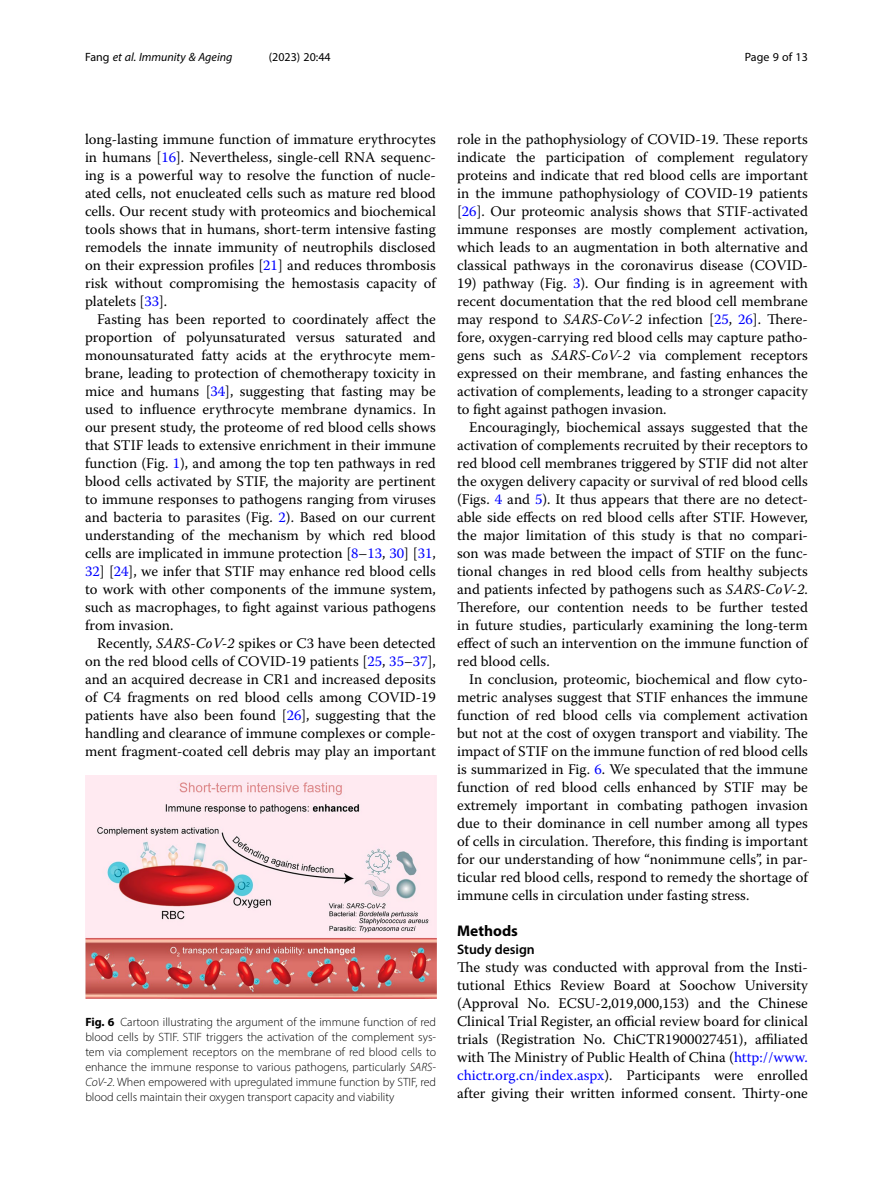
<style>
.page{position:relative;width:893px;height:1191px;background:#fff}
.page>*{position:absolute;margin:0;border:0;box-sizing:border-box;transform-origin:0 0}
.Head_1{font:700 15.45px "Myriad Pro";color:#000}
.Body_Text_Indent{font:14.7px/18px "Warnock Pro";color:#000;text-align:justify}
.Body_Text{font:14.7px/18px "Warnock Pro";color:#000;text-align:justify}
.Head_2_After_1{font:600 13.8px "Myriad Pro";color:#000}
.Figure_Caption{font:300 12px/15px "Myriad Pro";color:#000;text-align:justify}
.t1{font:italic 12px "Myriad Pro";color:#000}
.t2{font:12px "Myriad Pro";color:#000}
.s1{font-style:normal}
.s2{color:#00f}
.s3{font-style:italic}
.s4{font-weight:700}
</style>
<div class="page">
<img style="left:85px;top:775px;width:351px;height:224px">
<p class="t1" style="left:85px;top:50px;width:149px"><span class="s1">Fang</span> et al. Immunity &amp; Ageing</p>
<p class="t2" style="left:269px;top:50px;width:63px">(2023) 20:44</p>
<p class="t2" style="left:745px;top:50px;width:65px">Page 9 of 13</p>
<p class="Body_Text_Indent" style="left:85px;top:130px;width:352px">long-lasting immune function of immature erythrocytes in humans [<span class="s2">16</span>]. Nevertheless, single-cell RNA sequenc&shy;ing is a powerful way to resolve the function of nucle&shy;ated cells, not enucleated cells such as mature red blood cells. Our recent study with proteomics and biochemical tools shows that in humans, short-term intensive fasting remodels the innate immunity of neutrophils disclosed on their expression profiles [<span class="s2">21</span>] and reduces thrombosis risk without compromising the hemostasis capacity of platelets [<span class="s2">33</span>].</p>
<p class="Body_Text_Indent" style="left:85px;top:310px;width:352px;text-indent:12px">Fasting has been reported to coordinately affect the proportion of polyunsaturated versus saturated and monounsaturated fatty acids at the erythrocyte mem&shy;brane, leading to protection of chemotherapy toxicity in mice and humans [<span class="s2">34</span>], suggesting that fasting may be used to influence erythrocyte membrane dynamics. In our present study, the proteome of red blood cells shows that STIF leads to extensive enrichment in their immune function (Fig. <span class="s2">1</span>), and among the top ten pathways in red blood cells activated by STIF, the majority are pertinent to immune responses to pathogens ranging from viruses and bacteria to parasites (Fig. <span class="s2">2</span>). Based on our current understanding of the mechanism by which red blood cells are implicated in immune protection [<span class="s2">8</span>–<span class="s2">13</span>, <span class="s2">30</span>] [<span class="s2">31</span>, <span class="s2">32</span>] [<span class="s2">24</span>], we infer that STIF may enhance red blood cells to work with other components of the immune system, such as macrophages, to fight against various pathogens from invasion.</p>
<p class="Body_Text_Indent" style="left:85px;top:634px;width:352px;text-indent:12px">Recently, <span class="s3">SARS-CoV-2</span> spikes or C3 have been detected on the red blood cells of COVID-19 patients [<span class="s2">25</span>, <span class="s2">35</span>–<span class="s2">37</span>], and an acquired decrease in CR1 and increased deposits of C4 fragments on red blood cells among COVID-19 patients have also been found [<span class="s2">26</span>], suggesting that the handling and clearance of immune complexes or comple&shy;ment fragment-coated cell debris may play an important</p>
<p class="Figure_Caption" style="left:85px;top:1014px;width:352px"><span class="s4">Fig. 6</span> Cartoon illustrating the argument of the immune function of red blood cells by STIF. STIF triggers the activation of the complement sys&shy;tem via complement receptors on the membrane of red blood cells to enhance the immune response to various pathogens, particularly <span class="s3">SARS-CoV-2</span>. When empowered with upregulated immune function by STIF, red blood cells maintain their oxygen transport capacity and viability</p>
<p class="Body_Text_Indent" style="left:457px;top:130px;width:352px">role in the pathophysiology of COVID-19. These reports indicate the participation of complement regulatory proteins and indicate that red blood cells are important in the immune pathophysiology of COVID-19 patients [<span class="s2">26</span>]. Our proteomic analysis shows that STIF-activated immune responses are mostly complement activation, which leads to an augmentation in both alternative and classical pathways in the coronavirus disease (COVID-</p>
<p class="Body_Text_Indent" style="left:457px;top:274px;width:352px">19) pathway (Fig. <span class="s2">3</span>). Our finding is in agreement with recent documentation that the red blood cell membrane may respond to <span class="s3">SARS-CoV-2</span> infection [<span class="s2">25</span>, <span class="s2">26</span>]. There&shy;fore, oxygen-carrying red blood cells may capture patho&shy;gens such as <span class="s3">SARS-CoV-2</span> via complement receptors expressed on their membrane, and fasting enhances the activation of complements, leading to a stronger capacity to fight against pathogen invasion.</p>
<p class="Body_Text_Indent" style="left:457px;top:418px;width:352px;text-indent:12px">Encouragingly, biochemical assays suggested that the activation of complements recruited by their receptors to red blood cell membranes triggered by STIF did not alter the oxygen delivery capacity or survival of red blood cells (Figs. <span class="s2">4</span> and <span class="s2">5</span>). It thus appears that there are no detect&shy;able side effects on red blood cells after STIF. However, the major limitation of this study is that no compari&shy;son was made between the impact of STIF on the func&shy;tional changes in red blood cells from healthy subjects and patients infected by pathogens such as <span class="s3">SARS-CoV-2</span>.<br>Therefore, our contention needs to be further tested in future studies, particularly examining the long-term effect of such an intervention on the immune function of red blood cells.</p>
<p class="Body_Text_Indent" style="left:457px;top:670px;width:352px;text-indent:12px">In conclusion, proteomic, biochemical and flow cyto&shy;metric analyses suggest that STIF enhances the immune function of red blood cells via complement activation but not at the cost of oxygen transport and viability. The impact of STIF on the immune function of red blood cells is summarized in Fig. <span class="s2">6</span>. We speculated that the immune function of red blood cells enhanced by STIF may be extremely important in combating pathogen invasion due to their dominance in cell number among all types of cells in circulation. Therefore, this finding is important for our understanding of how “nonimmune cells”, in par&shy;ticular red blood cells, respond to remedy the shortage of immune cells in circulation under fasting stress.</p>
<p class="Head_1" style="left:457px;top:921px;width:62px">Methods</p>
<p class="Head_2_After_1" style="left:457px;top:941px;width:79px">Study design</p>
<p class="Body_Text" style="left:457px;top:958px;width:352px">The study was conducted with approval from the Insti&shy;tutional Ethics Review Board at Soochow University (Approval No. ECSU-2,019,000,153) and the Chinese Clinical Trial Register, an official review board for clinical trials (Registration No. ChiCTR1900027451), affiliated with The Ministry of Public Health of China (<span class="s2">http://www. chictr.org.cn/index.aspx</span>). Participants were enrolled after giving their written informed consent. Thirty-one</p>
</div>
